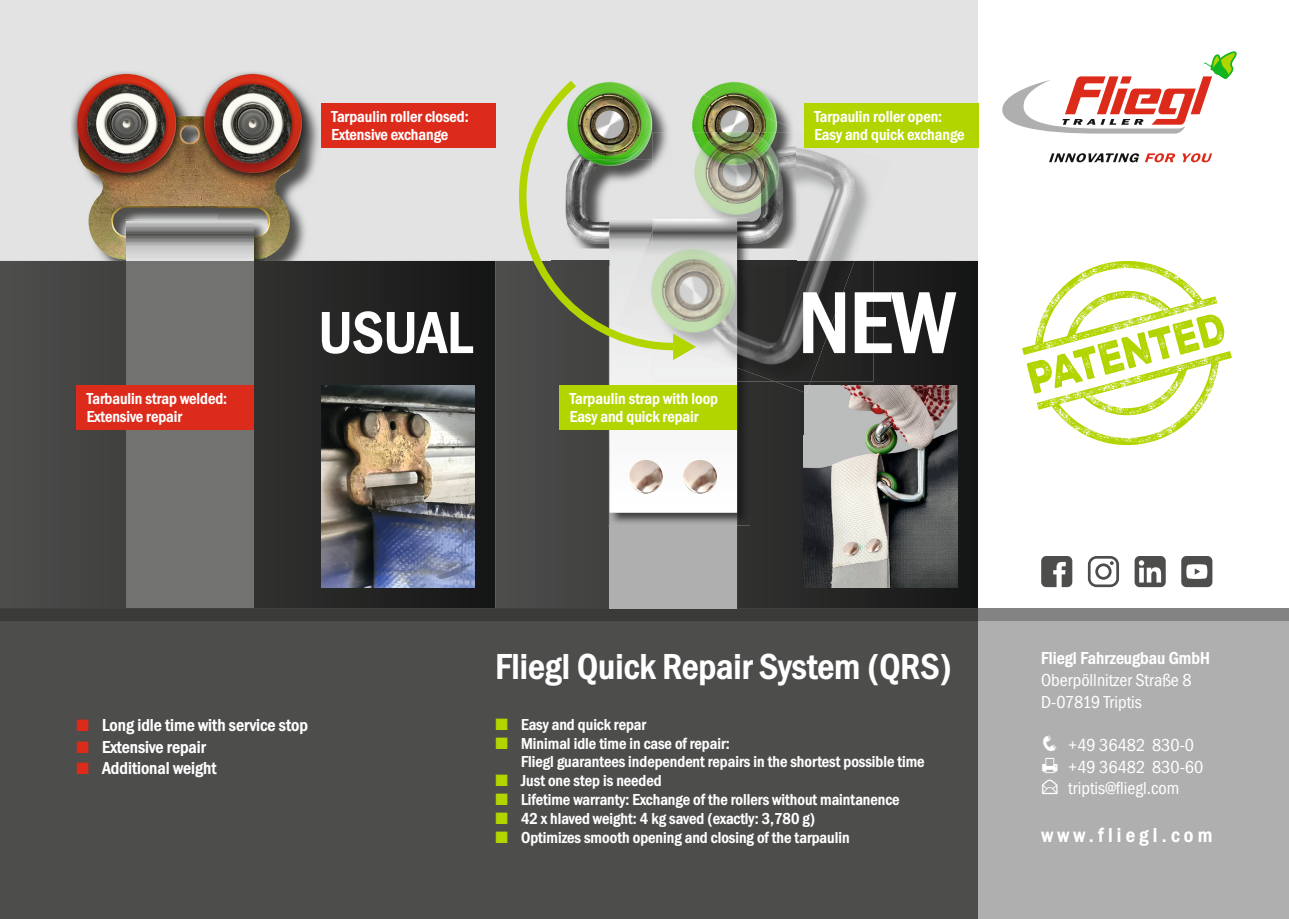
<style>
.page{position:relative;width:1289px;height:919px;background:#fff}
.page>*{position:absolute;margin:0;border:0;box-sizing:border-box;transform-origin:0 0}
.t1{font:800 91.2px "Franklin Gothic Cond";color:#fff}
.t2{font:800 61.5px "Franklin Gothic Cond";color:#fff}
.t3{font:800 37.5px "Franklin Gothic Cond";color:#fff}
.t4{font:800 21px "Franklin Gothic Cond";letter-spacing:.2em;color:#fff}
.t5{font:800 18px "Franklin Gothic Cond";color:#fff}
.t6{font:18px/21.6px "Franklin Gothic Cond";color:#fff}
.t7{font:800 16.5px/18.8px "Franklin Gothic Cond";color:#fff}
.s1{color:#dc2a1b}
.s2{color:#b2d500}
</style>
<div class="page">
<div style="left:0;top:0;width:1288px;height:918px;background:#e3e3e3"></div>
<img style="left:71px;top:116px;width:249px;height:145px">
<img style="left:71px;top:72px;width:244px;height:46px">
<img style="left:125px;top:220px;width:142px;height:41px">
<svg style="left:126px;top:221px;width:128px;height:40px"></svg>
<svg style="left:0;top:261px;width:495px;height:347px;background:#343433"></svg>
<div style="left:126px;top:261px;width:128px;height:347px;background:#727271"></div>
<svg style="left:495px;top:261px;width:483px;height:347px;background:#2e2f2e"></svg>
<div style="left:0;top:608px;width:978px;height:310px;background:#4d4d4c"></div>
<div style="left:978px;top:0;width:310px;height:608px;background:#fff"></div>
<div style="left:978px;top:608px;width:310px;height:310px;background:#afafb0"></div>
<div style="left:0;top:608px;width:978px;height:13px;background:#3a3a39"></div>
<div style="left:978px;top:608px;width:310px;height:13px;background:#838383"></div>
<svg style="left:1049px;top:153px;width:163px;height:9px"></svg>
<svg style="left:1002px;top:51px;width:234px;height:83px"></svg>
<svg style="left:1041px;top:556px;width:31px;height:31px"></svg>
<svg style="left:1087px;top:556px;width:31px;height:31px"></svg>
<svg style="left:1181px;top:556px;width:31px;height:31px"></svg>
<svg style="left:1134px;top:556px;width:31px;height:31px"></svg>
<svg style="left:1022px;top:260px;width:209px;height:186px"></svg>
<img style="left:321px;top:385px;width:153px;height:202px">
<div style="left:77px;top:385px;width:177px;height:45px;background:#dc2a1b"></div>
<div style="left:321px;top:103px;width:174px;height:45px;background:#dc2a1b"></div>
<img style="left:750px;top:85px;width:19px;height:9px">
<div style="left:609px;top:440px;width:128px;height:168px;background:#afafb0"></div>
<img style="left:608px;top:512px;width:1px;height:13px">
<img style="left:737px;top:512px;width:13px;height:13px">
<img style="left:609px;top:512px;width:128px;height:13px">
<div style="left:854px;top:261px;width:19px;height:120px;background:#212121"></div>
<img style="left:750px;top:94px;width:43px;height:38px">
<img style="left:774px;top:381px;width:36px;height:11px">
<img style="left:796px;top:148px;width:74px;height:113px">
<img style="left:750px;top:261px;width:104px;height:120px">
<img style="left:750px;top:132px;width:50px;height:116px">
<img style="left:750px;top:248px;width:46px;height:17px">
<svg style="left:515px;top:80px;width:235px;height:432px"></svg>
<img style="left:629px;top:460px;width:33px;height:33px;border-radius:17px">
<img style="left:683px;top:460px;width:34px;height:33px;border-radius:17px">
<img style="left:804px;top:385px;width:153px;height:202px">
<svg style="left:804px;top:385px;width:5px;height:8px"></svg>
<div style="left:559px;top:385px;width:178px;height:45px;background:#b2d500"></div>
<div style="left:804px;top:103px;width:174px;height:45px;background:#b2d500"></div>
<p class="t7" style="left:87px;top:389px;width:142px">Tarbaulin strap welded:<br>Extensive repair</p>
<p class="t7" style="left:331px;top:107px;width:139px">Tarpaulin roller closed:<br>Extensive exchange</p>
<h2 class="t2" style="left:319px;top:298px;width:155px">USUAL</h2>
<p class="t7" style="left:569px;top:389px;width:150px">Tarpaulin strap with loop<br>Easy and quick repair</p>
<p class="t7" style="left:814px;top:107px;width:152px">Tarpaulin roller open:<br>Easy and quick exchange</p>
<h1 class="t1" style="left:798px;top:271px;width:158px">NEW</h1>
<p class="t5" style="left:77px;top:714px;width:233px"><span class="s1">■</span> Long idle time with service stop</p>
<p class="t5" style="left:77px;top:736px;width:131px"><span class="s1">■</span> Extensive repair</p>
<p class="t5" style="left:77px;top:758px;width:141px"><span class="s1">■</span> Additional weight</p>
<h3 class="t3" style="left:495px;top:645px;width:457px">Fliegl Quick Repair System (QRS)</h3>
<p class="t7" style="left:495px;top:715px;width:152px"><span class="s2">■</span> Easy and quick repar</p>
<p class="t7" style="left:521px;top:734px;width:405px;text-indent:-26px"><span class="s2">■</span> Minimal idle time in case of repair:<br>Fliegl guarantees independent repairs in the shortest possible time</p>
<p class="t7" style="left:495px;top:771px;width:167px"><span class="s2">■</span> Just one step is needed</p>
<p class="t7" style="left:495px;top:790px;width:405px"><span class="s2">■</span> Lifetime warranty: Exchange of the rollers without maintanence</p>
<p class="t7" style="left:495px;top:809px;width:321px"><span class="s2">■</span> 42 x hlaved weight: 4 kg saved (exactly: 3,780 g)</p>
<p class="t7" style="left:495px;top:827px;width:355px"><span class="s2">■</span> Optimizes smooth opening and closing of the tarpaulin</p>
<p class="t5" style="left:1041px;top:648px;width:170px">Fliegl Fahrzeugbau GmbH</p>
<p class="t6" style="left:1041px;top:669px;width:152px">Oberpöllnitzer Straße 8<br>D-07819 Triptis</p>
<p class="t6" style="left:1068px;top:734px;width:137px;text-indent:-27px">❑ +49 36482 830-0 +49 36482 830-60 triptis@fliegl.com</p>
<p class="t4" style="left:1041px;top:823px;width:172px">www.fliegl.com</p>
</div>
